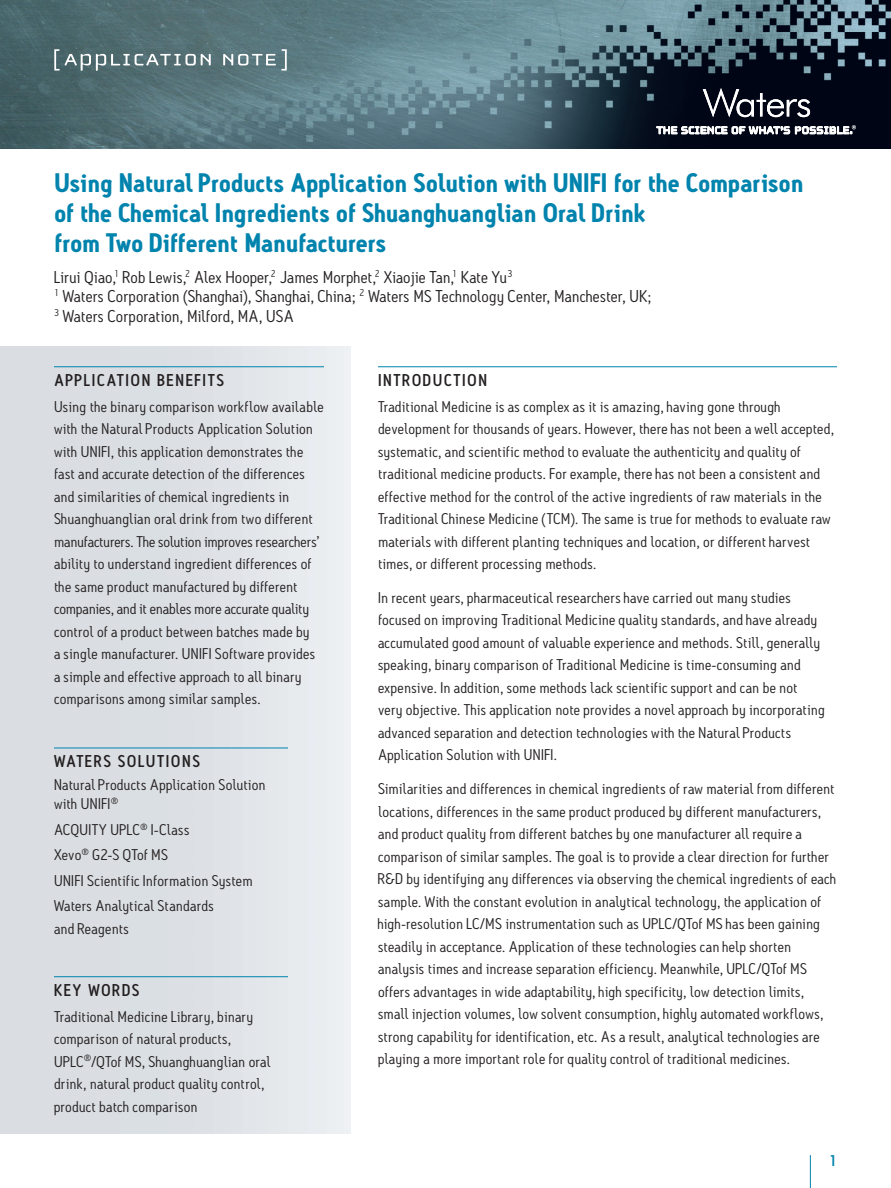
<style>
.page{position:relative;width:891px;height:1188px;background:#fff}
.page>*{position:absolute;margin:0;border:0;box-sizing:border-box;transform-origin:0 0}
.t1{font:700 25.8px/30px "Antitled OT";letter-spacing:.015em;color:#0083ad}
.t2{font:16.5px/19.5px "Antitled OT";letter-spacing:.01em;color:#231f20;scale:1.05 1}
.t3{font:500 16.5px "Antitled OT";letter-spacing:.12em;color:#231f20}
.t4{font:15px/22.5px "Antitled OT";letter-spacing:.02em;color:#231f20;scale:1.05 1}
.t5{font:500 15px "Antitled OT";color:#0083ad;scale:1.05 1}
</style>
<div class="page">
<img style="left:0;top:0;width:891px;height:148px">
<hr style="left:810px;top:1155px;width:1px;height:33px;background:#0083ad">
<svg style="left:54px;top:49px;width:157px;height:22px;background:#6d8488"></svg>
<svg style="left:223px;top:49px;width:64px;height:22px"></svg>
<img style="left:0;top:347px;width:351px;height:787px">
<svg style="left:657px;top:125px;width:199px;height:9px"></svg>
<svg style="left:703px;top:88px;width:107px;height:29px"></svg>
<hr style="left:378px;top:366px;width:459px;height:1px;background:#0083ad">
<hr style="left:54px;top:748px;width:234px;height:1px;background:#0083ad">
<hr style="left:54px;top:976px;width:234px;height:1px;background:#0083ad">
<hr style="left:54px;top:366px;width:270px;height:1px;background:#0083ad">
<h1 class="t1" style="left:54px;top:167px;width:750px">Using Natural Products Application Solution with UNIFI for the Comparison of the Chemical Ingredients of Shuanghuanglian Oral Drink<br>from Two Different Manufacturers</h1>
<p class="t2" style="left:54px;top:267px;width:571px">Lirui Qiao,<sup>1</sup> Rob Lewis,<sup>2</sup> Alex Hooper,<sup>2</sup> James Morphet,<sup>2</sup> Xiaojie Tan,<sup>1</sup> Kate Yu<sup>3<br>1</sup> Waters Corporation (Shanghai), Shanghai, China; <sup>2</sup> Waters MS Technology Center, Manchester, UK;<br><sup>3</sup> Waters Corporation, Milford, MA, USA</p>
<p class="t3" style="left:54px;top:370px;width:171px">APPLICATION BENEFITS</p>
<p class="t4" style="left:54px;top:395px;width:258px">Using the binary comparison workflow available with the Natural Products Application Solution with UNIFI, this application demonstrates the fast and accurate detection of the differences and similarities of chemical ingredients in Shuanghuanglian oral drink from two different manufacturers. The solution improves researchers’ ability to understand ingredient differences of the same product manufactured by different companies, and it enables more accurate quality control of a product between batches made by<br>a single manufacturer. UNIFI Software provides a simple and effective approach to all binary comparisons among similar samples.</p>
<p class="t3" style="left:54px;top:751px;width:147px">WATERS SOLUTIONS</p>
<p class="t4" style="left:54px;top:775px;width:203px;line-height:19.5px">Natural Products Application Solution with UNIFI<sup>®</sup></p>
<p class="t4" style="left:54px;top:817px;width:191px;line-height:25.5px">ACQUITY UPLC<sup>®</sup> I-Class<br>Xevo<sup>®</sup> G2-S QTof MS<br>UNIFI Scientific Information System<br>Waters Analytical Standards</p>
<p class="t4" style="left:54px;top:917px;width:73px">and Reagents</p>
<p class="t3" style="left:54px;top:980px;width:87px">KEY WORDS</p>
<p class="t4" style="left:54px;top:1005px;width:208px">Traditional Medicine Library, binary comparison of natural products, UPLC<sup>®</sup>/QTof MS, Shuanghuanglian oral drink, natural product quality control, product batch comparison</p>
<p class="t3" style="left:378px;top:370px;width:110px">INTRODUCTION</p>
<p class="t4" style="left:378px;top:395px;width:436px">Traditional Medicine is as complex as it is amazing, having gone through development for thousands of years. However, there has not been a well accepted, systematic, and scientific method to evaluate the authenticity and quality of traditional medicine products. For example, there has not been a consistent and effective method for the control of the active ingredients of raw materials in the Traditional Chinese Medicine (TCM). The same is true for methods to evaluate raw materials with different planting techniques and location, or different harvest times, or different processing methods.</p>
<p class="t4" style="left:378px;top:586px;width:427px">In recent years, pharmaceutical researchers have carried out many studies focused on improving Traditional Medicine quality standards, and have already accumulated good amount of valuable experience and methods. Still, generally speaking, binary comparison of Traditional Medicine is time-consuming and expensive. In addition, some methods lack scientific support and can be not very objective. This application note provides a novel approach by incorporating advanced separation and detection technologies with the Natural Products Application Solution with UNIFI.</p>
<p class="t4" style="left:378px;top:777px;width:438px">Similarities and differences in chemical ingredients of raw material from different locations, differences in the same product produced by different manufacturers, and product quality from different batches by one manufacturer all require a comparison of similar samples. The goal is to provide a clear direction for further R&amp;D by identifying any differences via observing the chemical ingredients of each sample. With the constant evolution in analytical technology, the application of high-resolution LC/MS instrumentation such as UPLC/QTof MS has been gaining steadily in acceptance. Application of these technologies can help shorten analysis times and increase separation efficiency. Meanwhile, UPLC/QTof MS offers advantages in wide adaptability, high specificity, low detection limits, small injection volumes, low solvent consumption, highly automated workflows, strong capability for identification, etc. As a result, analytical technologies are playing a more important role for quality control of traditional medicines.</p>
<p class="t5" style="left:829px;top:1151px;width:10px">1</p>
</div>
